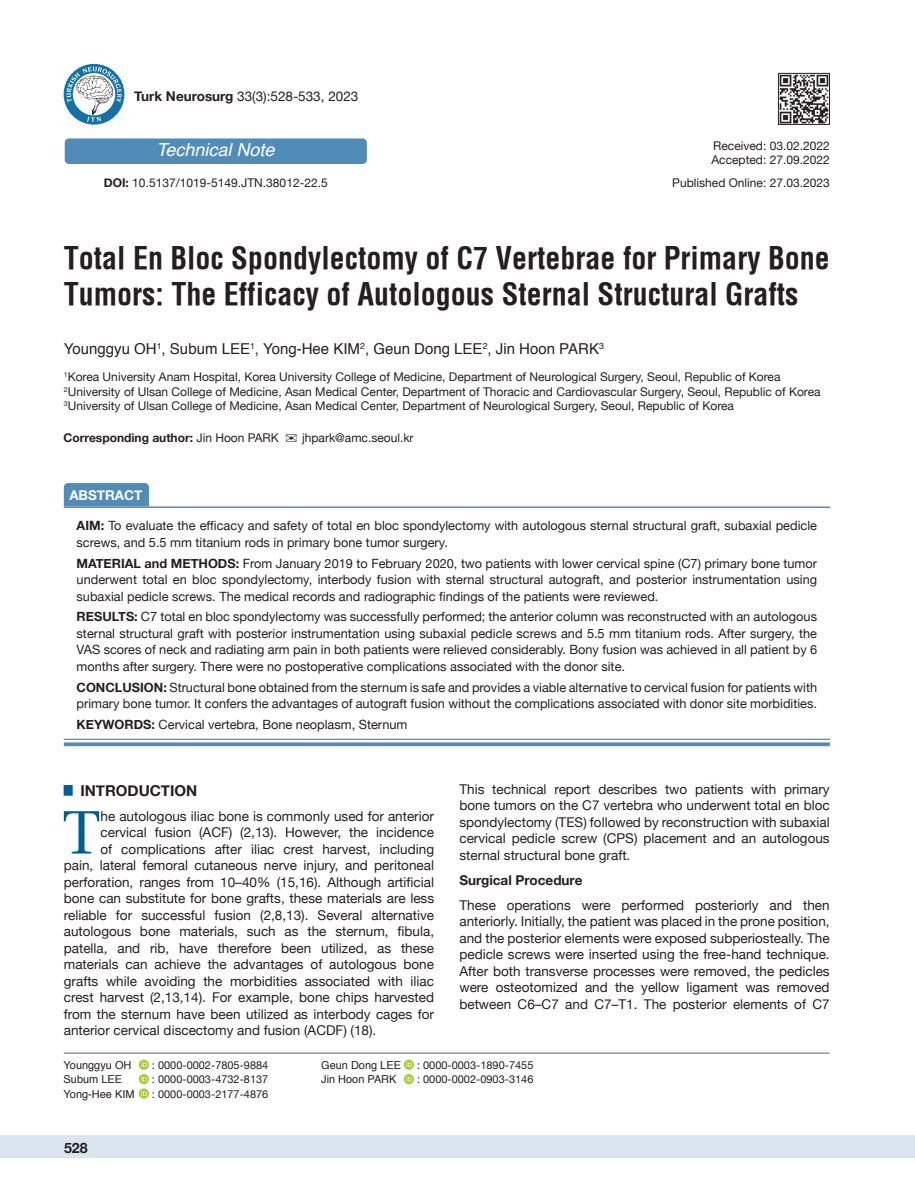
<style>
.page{position:relative;width:915px;height:1191px;background:#fff}
.page>*{position:absolute;margin:0;border:0;box-sizing:border-box;transform-origin:0 0}
.t1{font:61.2px "Utopia";color:#005d95}
.t2{font:700 30px/36px "Helvetica Condens";color:#231f20}
.t3{font:italic 18px "Helvetica";color:#fff}
.t4{font:15px "Helvetica";color:#231f20}
.t5{font:700 15px "Helvetica Neue";color:#231f20}
.t6{font:700 14.25px "Helvetica Neue";color:#231f20}
.t7{font:13.5px/16.5px "Helvetica Neue";color:#231f20;text-align:justify}
.t8{font:700 13.5px "Helvetica Neue";color:#231f20}
.t9{font:700 13.5px "Helvetica Neue";color:#fff}
.t10{font:12.75px/16.5px "Helvetica Neue";color:#231f20}
.t11{font:12px/14.4px "Helvetica Neue";color:#231f20}
.t12{font:700 12px "Helvetica Neue";color:#231f20}
.t13{font:10.95px "Helvetica Neue";color:#231f20}
.t14{font:10.95px "Helvetica";color:#231f20}
.s1{font-weight:700}
.s2{font-weight:400}
</style>
<div class="page">
<div style="left:0;top:1135px;width:914px;height:22px;background:#dbe5f0"></div>
<div style="left:0;top:1136px;width:914px;height:22px;background:#dbe5f0"></div>
<hr style="left:64px;top:1052px;width:765px;height:1px;background:#636366">
<img style="left:780px;top:75px;width:47px;height:48px">
<div style="left:778px;top:73px;width:51px;height:52px;border:1px solid #231f20"></div>
<svg style="left:139px;top:1059px;width:10px;height:10px"></svg>
<svg style="left:141px;top:1061px;width:6px;height:6px"></svg>
<svg style="left:139px;top:1074px;width:10px;height:10px"></svg>
<svg style="left:141px;top:1075px;width:6px;height:6px"></svg>
<svg style="left:139px;top:1088px;width:10px;height:10px"></svg>
<svg style="left:141px;top:1090px;width:6px;height:5px"></svg>
<svg style="left:403px;top:1059px;width:11px;height:10px"></svg>
<svg style="left:406px;top:1061px;width:6px;height:6px"></svg>
<svg style="left:403px;top:1074px;width:11px;height:10px"></svg>
<svg style="left:406px;top:1075px;width:6px;height:6px"></svg>
<div style="left:64px;top:483px;width:85px;height:23px;background:#518cb9"></div>
<hr style="left:64px;top:506px;width:765px;height:2px;background:#518cb9">
<hr style="left:64px;top:738px;width:765px;height:2px;background:#518cb9">
<svg style="left:64px;top:742px;width:765px;height:4px;background:#6398c0"></svg>
<svg style="left:64px;top:64px;width:60px;height:61px"></svg>
<svg style="left:66px;top:67px;width:56px;height:55px"></svg>
<div style="left:65px;top:138px;width:302px;height:26px;background:#518cb9;border-radius:4px"></div>
<p class="t7" style="left:134px;top:89px;width:225px"><span class="s1">Turk Neurosurg</span> 33(3):528-533, 2023</p>
<h3 class="t3" style="left:156px;top:136px;width:120px">Technical Note</h3>
<p class="t11" style="left:104px;top:177px;width:225px"><span class="s1">DOI:</span> 10.5137/1019-5149.JTN.38012-22.5</p>
<p class="t11" style="left:711px;top:139px;width:120px">Received: 03.02.2022<br>Accepted: 27.09.2022</p>
<p class="t11" style="left:672px;top:176px;width:159px">Published Online: 27.03.2023</p>
<h2 class="t2" style="left:64px;top:240px;width:767px">Total En Bloc Spondylectomy of C7 Vertebrae for Primary Bone<br>Tumors: The Efficacy of Autologous Sternal Structural Grafts</h2>
<p class="t4" style="left:64px;top:337px;width:541px">Younggyu OH<sup>1</sup>, Subum LEE<sup>1</sup>, Yong-Hee KIM<sup>2</sup>, Geun Dong LEE<sup>2</sup>, Jin Hoon PARK<sup>3</sup></p>
<p class="t11" style="left:64px;top:370px;width:758px"><sup>1</sup>Korea University Anam Hospital, Korea University College of Medicine, Department of Neurological Surgery, Seoul, Republic of Korea<br><sup>2</sup>University of Ulsan College of Medicine, Asan Medical Center, Department of Thoracic and Cardiovascular Surgery, Seoul, Republic of Korea<br><sup>3</sup>University of Ulsan College of Medicine, Asan Medical Center, Department of Neurological Surgery, Seoul, Republic of Korea</p>
<p class="t12" style="left:64px;top:429px;width:216px">Corresponding author: <span class="s2">Jin Hoon PARK</span></p>
<p class="t11" style="left:302px;top:431px;width:113px">jhpark@amc.seoul.kr</p>
<p class="t9" style="left:69px;top:484px;width:75px">ABSTRACT</p>
<p class="t10" style="left:77px;top:518px;width:741px"><span class="s1">AIM:</span> To evaluate the efficacy and safety of total en bloc spondylectomy with autologous sternal structural graft, subaxial pedicle screws, and 5.5 mm titanium rods in primary bone tumor surgery.</p>
<p class="t10" style="left:77px;top:555px;width:741px;text-align:justify"><span class="s1">MATERIAL and METHODS:</span> From January 2019 to February 2020, two patients with lower cervical spine (C7) primary bone tumor underwent total en bloc spondylectomy, interbody fusion with sternal structural autograft, and posterior instrumentation using subaxial pedicle screws. The medical records and radiographic findings of the patients were reviewed.</p>
<p class="t10" style="left:77px;top:609px;width:741px;text-align:justify"><span class="s1">RESULTS:</span> C7 total en bloc spondylectomy was successfully performed; the anterior column was reconstructed with an autologous sternal structural graft with posterior instrumentation using subaxial pedicle screws and 5.5 mm titanium rods. After surgery, the VAS scores of neck and radiating arm pain in both patients were relieved considerably. Bony fusion was achieved in all patient by 6 months after surgery. There were no postoperative complications associated with the donor site.</p>
<p class="t10" style="left:77px;top:679px;width:741px"><span class="s1">CONCLUSION:</span> Structural bone obtained from the sternum is safe and provides a viable alternative to cervical fusion for patients with primary bone tumor. It confers the advantages of autograft fusion without the complications associated with donor site morbidities.</p>
<p class="t10" style="left:77px;top:717px;width:332px"><span class="s1">KEYWORDS:</span> Cervical vertebra, Bone neoplasm, Sternum</p>
<p class="t5" style="left:64px;top:778px;width:135px"><sup>█</sup> INTRODUCTION</p>
<h1 class="t1" style="left:62px;top:797px;width:39px">T</h1>
<p class="t7" style="left:100px;top:808px;width:335px">he autologous iliac bone is commonly used for anterior</p>
<p class="t7" style="left:100px;top:824px;width:335px">cervical fusion (ACF) (2,13). However, the incidence</p>
<p class="t7" style="left:100px;top:841px;width:335px">of complications after iliac crest harvest, including</p>
<p class="t7" style="left:64px;top:857px;width:371px">pain, lateral femoral cutaneous nerve injury, and peritoneal</p>
<p class="t7" style="left:64px;top:874px;width:371px">perforation, ranges from 10–40% (15,16). Although artificial</p>
<p class="t7" style="left:64px;top:890px;width:371px">bone can substitute for bone grafts, these materials are less</p>
<p class="t7" style="left:64px;top:907px;width:371px">reliable for successful fusion (2,8,13). Several alternative</p>
<p class="t7" style="left:64px;top:923px;width:371px">autologous bone materials, such as the sternum, fibula,</p>
<p class="t7" style="left:64px;top:940px;width:371px">patella, and rib, have therefore been utilized, as these</p>
<p class="t7" style="left:64px;top:956px;width:371px">materials can achieve the advantages of autologous bone</p>
<p class="t7" style="left:64px;top:973px;width:371px">grafts while avoiding the morbidities associated with iliac</p>
<p class="t7" style="left:64px;top:989px;width:371px">crest harvest (2,13,14). For example, bone chips harvested</p>
<p class="t7" style="left:64px;top:1006px;width:371px">from the sternum have been utilized as interbody cages for</p>
<p class="t7" style="left:64px;top:1022px;width:314px">anterior cervical discectomy and fusion (ACDF) (18).</p>
<p class="t7" style="left:459px;top:781px;width:371px">This technical report describes two patients with primary bone tumors on the C7 vertebra who underwent total en bloc spondylectomy (TES) followed by reconstruction with subaxial cervical pedicle screw (CPS) placement and an autologous sternal structural bone graft.</p>
<p class="t8" style="left:459px;top:869px;width:124px">Surgical Procedure</p>
<p class="t7" style="left:459px;top:897px;width:371px">These operations were performed posteriorly and then anteriorly. Initially, the patient was placed in the prone position, and the posterior elements were exposed subperiosteally. The pedicle screws were inserted using the free-hand technique.<br>After both transverse processes were removed, the pedicles were osteotomized and the yellow ligament was removed between C6–C7 and C7–T1. The posterior elements of C7</p>
<p class="t14" style="left:64px;top:1056px;width:69px">Younggyu OH</p>
<p class="t13" style="left:152px;top:1057px;width:118px">: 0000-0002-7805-9884</p>
<p class="t14" style="left:64px;top:1071px;width:60px">Subum LEE</p>
<p class="t13" style="left:152px;top:1071px;width:118px">: 0000-0003-4732-8137</p>
<p class="t14" style="left:64px;top:1085px;width:72px">Yong-Hee KIM</p>
<p class="t13" style="left:152px;top:1086px;width:118px">: 0000-0003-2177-4876</p>
<p class="t6" style="left:64px;top:1137px;width:25px">528</p>
<p class="t14" style="left:321px;top:1056px;width:81px">Geun Dong LEE</p>
<p class="t13" style="left:417px;top:1057px;width:118px">: 0000-0003-1890-7455</p>
<p class="t14" style="left:321px;top:1071px;width:77px">Jin Hoon PARK</p>
<p class="t13" style="left:417px;top:1071px;width:118px">: 0000-0002-0903-3146</p>
</div>
